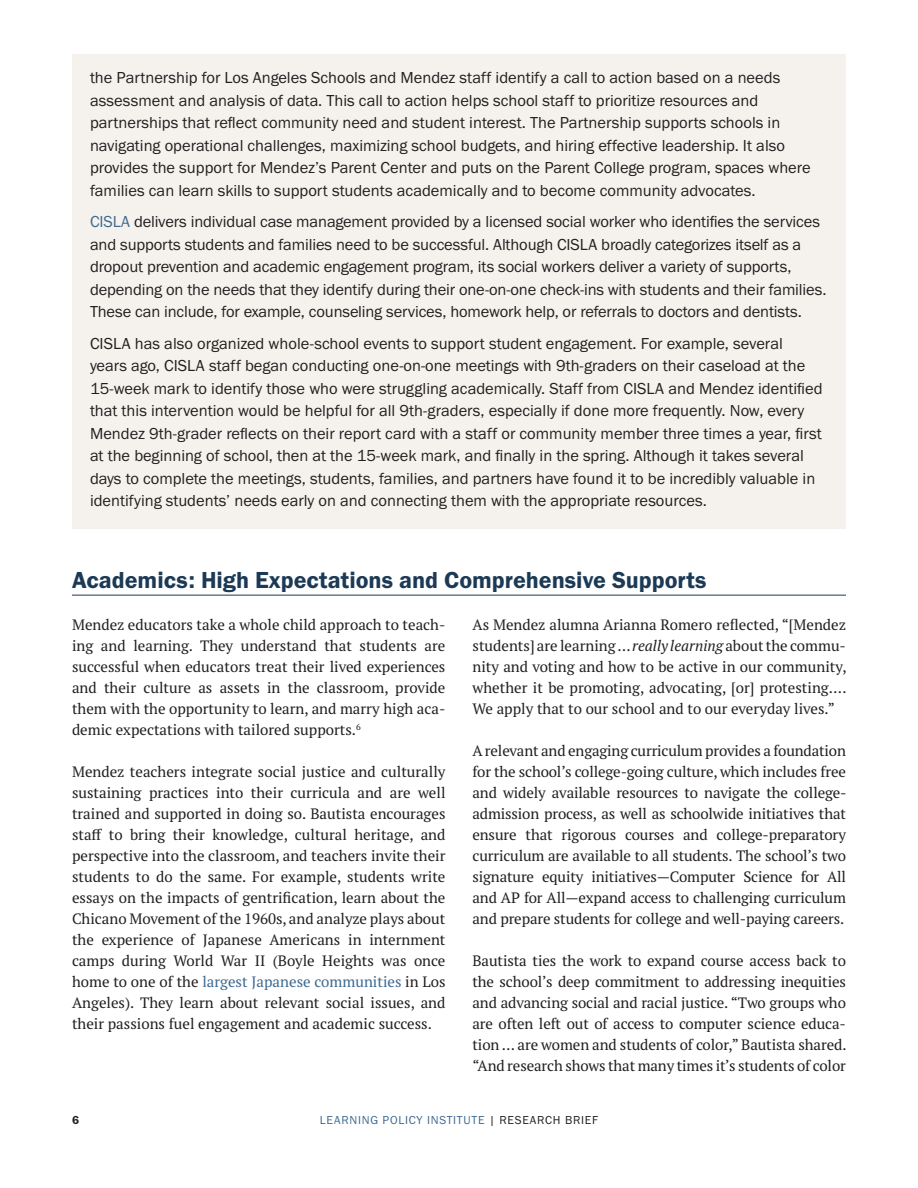
<style>
.page{position:relative;width:918px;height:1188px;background:#fff}
.page>*{position:absolute;margin:0;border:0;box-sizing:border-box;transform-origin:0 0}
.t1{font:24px "Franklin Gothic URW Dem";color:#1c3a55}
.t2{font:16.5px/22.5px "Franklin Gothic URW Boo";color:#231f20}
.t3{font:15px/21px "PT Serif Pro";color:#231f20;text-align:justify}
.t4{font:12px "Franklin Gothic URW Boo";letter-spacing:.06em;color:#3e6a91}
.t5{font:12px "Franklin Gothic URW Dem";color:#231f20}
.s1{color:#3e6a91}
.s2{font-style:italic}
.s3{color:#231f20}
</style>
<div class="page">
<div style="left:72px;top:54px;width:774px;height:160px;background:#f5f2ee"></div>
<div style="left:72px;top:198px;width:774px;height:138px;background:#f5f2ee"></div>
<div style="left:72px;top:320px;width:774px;height:210px;background:#f5f2ee"></div>
<hr style="left:72px;top:595px;width:774px;height:1px;background:#1c3a55">
<p class="t2" style="left:90px;top:66px;width:722px">the Partnership for Los Angeles Schools and Mendez staff identify a call to action based on a needs assessment and analysis of data. This call to action helps school staff to prioritize resources and partnerships that reflect community need and student interest. The Partnership supports schools in navigating operational challenges, maximizing school budgets, and hiring effective leadership. It also provides the support for Mendez’s Parent Center and puts on the Parent College program, spaces where families can learn skills to support students academically and to become community advocates.</p>
<p class="t2" style="left:90px;top:210px;width:738px"><span class="s1">CISLA</span> delivers individual case management provided by a licensed social worker who identifies the services and supports students and families need to be successful. Although CISLA broadly categorizes itself as a dropout prevention and academic engagement program, its social workers deliver a variety of supports, depending on the needs that they identify during their one-on-one check-ins with students and their families.<br>These can include, for example, counseling services, homework help, or referrals to doctors and dentists.</p>
<p class="t2" style="left:90px;top:332px;width:734px">CISLA has also organized whole-school events to support student engagement. For example, several years ago, CISLA staff began conducting one-on-one meetings with 9th-graders on their caseload at the 15-week mark to identify those who were struggling academically. Staff from CISLA and Mendez identified that this intervention would be helpful for all 9th-graders, especially if done more frequently. Now, every Mendez 9th-grader reflects on their report card with a staff or community member three times a year, first at the beginning of school, then at the 15-week mark, and finally in the spring. Although it takes several days to complete the meetings, students, families, and partners have found it to be incredibly valuable in identifying students’ needs early on and connecting them with the appropriate resources.</p>
<h1 class="t1" style="left:72px;top:565px;width:636px">Academics: High Expectations and Comprehensive Supports</h1>
<p class="t3" style="left:72px;top:614px;width:375px">Mendez educators take a whole child approach to teach&shy;ing and learning. They understand that students are successful when educators treat their lived experiences and their culture as assets in the classroom, provide them with the opportunity to learn, and marry high aca&shy;demic expectations with tailored supports.<sup>6</sup></p>
<p class="t3" style="left:72px;top:761px;width:375px">Mendez teachers integrate social justice and culturally sustaining practices into their curricula and are well trained and supported in doing so. Bautista encourages staff to bring their knowledge, cultural heritage, and perspective into the classroom, and teachers invite their students to do the same. For example, students write essays on the impacts of gentrification, learn about the Chicano Movement of the 1960s, and analyze plays about the experience of Japanese Americans in internment camps during World War II (Boyle Heights was once home to one of the <span class="s1">largest Japanese communities</span> in Los Angeles). They learn about relevant social issues, and their passions fuel engagement and academic success.</p>
<p class="t3" style="left:473px;top:614px;width:376px">As Mendez alumna Arianna Romero reflected, “[Mendez students] are learning … <span class="s2">really learning</span> about the commu&shy;nity and voting and how to be active in our community, whether it be promoting, advocating, [or] protesting….<br>We apply that to our school and to our everyday lives.”</p>
<p class="t3" style="left:473px;top:740px;width:376px">A relevant and engaging curriculum provides a foundation for the school’s college-going culture, which includes free and widely available resources to navigate the college&shy;admission process, as well as schoolwide initiatives that ensure that rigorous courses and college-preparatory curriculum are available to all students. The school’s two signature equity initiatives—Computer Science for All and AP for All—expand access to challenging curriculum and prepare students for college and well-paying careers.</p>
<p class="t3" style="left:473px;top:950px;width:376px">Bautista ties the work to expand course access back to the school’s deep commitment to addressing inequities and advancing social and racial justice. “Two groups who are often left out of access to computer science educa&shy;tion … are women and students of color,” Bautista shared. “And research shows that many times it’s students of color</p>
<p class="t5" style="left:72px;top:1113px;width:9px">6</p>
<p class="t4" style="left:320px;top:1113px;width:280px">LEARNING POLICY INSTITUTE <span class="s3">| RESEARCH BRIEF</span></p>
</div>
